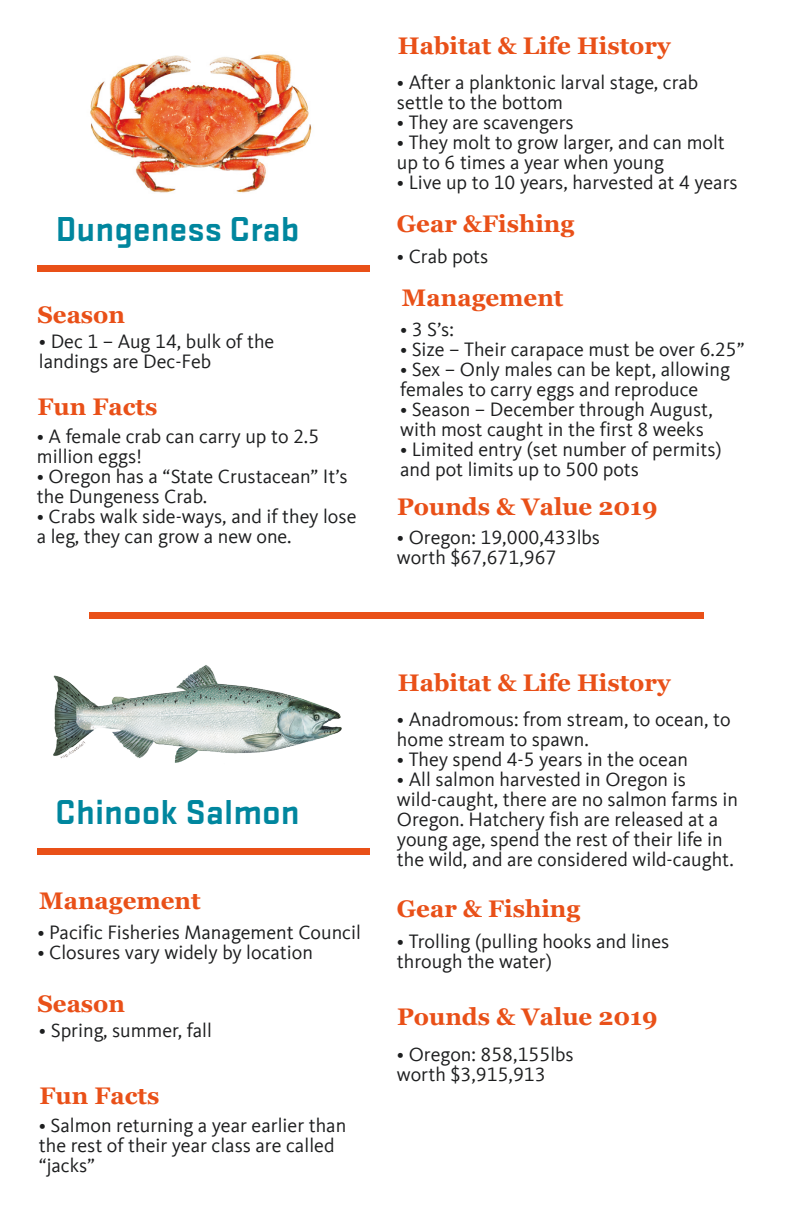
<style>
.page{position:relative;width:792px;height:1224px;background:#fff}
.page>*{position:absolute;margin:0;border:0;box-sizing:border-box;transform-origin:0 0}
.t1{font:700 36px "Stratum 2";color:#00869e}
.t2{font:700 24px "Georgia";color:#e95018}
.t3{font:20px/20px "Kievit Offc";color:#1d1e1f}
</style>
<div class="page">
<img style="left:90px;top:54px;width:222px;height:139px">
<div style="left:37px;top:265px;width:333px;height:7px;background:#e95018"></div>
<div style="left:90px;top:612px;width:614px;height:7px;background:#e95018"></div>
<div style="left:37px;top:848px;width:333px;height:7px;background:#e95018"></div>
<img style="left:53px;top:665px;width:289px;height:98px">
<h1 class="t1" style="left:56px;top:205px;width:245px">Dungeness Crab</h1>
<p class="t2" style="left:37px;top:299px;width:89px">Season</p>
<p class="t3" style="left:39px;top:332px;width:237px">• Dec 1 – Aug 14, bulk of the landings are Dec-Feb</p>
<p class="t2" style="left:37px;top:391px;width:121px">Fun Facts</p>
<p class="t3" style="left:37px;top:426px;width:284px">• A female crab can carry up to 2.5 million eggs!</p>
<p class="t3" style="left:37px;top:466px;width:312px">• Oregon has a “State Crustacean” It’s the Dungeness Crab.</p>
<p class="t3" style="left:37px;top:506px;width:321px">• Crabs walk side-ways, and if they lose a leg, they can grow a new one.</p>
<p class="t2" style="left:398px;top:31px;width:274px">Habitat &amp; Life History</p>
<p class="t3" style="left:397px;top:73px;width:303px">• After a planktonic larval stage, crab settle to the bottom</p>
<p class="t3" style="left:397px;top:113px;width:178px">• They are scavengers</p>
<p class="t3" style="left:397px;top:133px;width:329px">• They molt to grow larger, and can molt up to 6 times a year when young</p>
<p class="t3" style="left:397px;top:173px;width:342px">• Live up to 10 years, harvested at 4 years</p>
<p class="t2" style="left:397px;top:209px;width:179px">Gear &amp;Fishing</p>
<p class="t3" style="left:397px;top:247px;width:93px">• Crab pots</p>
<p class="t2" style="left:402px;top:282px;width:163px">Management</p>
<p class="t3" style="left:400px;top:319px;width:55px">• 3 S’s:</p>
<p class="t3" style="left:400px;top:339px;width:346px">• Size – Their carapace must be over 6.25”</p>
<p class="t3" style="left:400px;top:359px;width:332px">• Sex – Only males can be kept, allowing females to carry eggs and reproduce</p>
<p class="t3" style="left:400px;top:399px;width:314px">• Season – December through August, with most caught in the first 8 weeks</p>
<p class="t3" style="left:400px;top:439px;width:323px">• Limited entry (set number of permits) and pot limits up to 500 pots</p>
<p class="t2" style="left:397px;top:491px;width:262px">Pounds &amp; Value 2019</p>
<p class="t3" style="left:397px;top:527px;width:205px">• Oregon: 19,000,433lbs worth $67,671,967</p>
<h1 class="t1" style="left:55px;top:788px;width:246px">Chinook Salmon</h1>
<p class="t2" style="left:39px;top:885px;width:163px">Management</p>
<p class="t3" style="left:37px;top:922px;width:325px">• Pacific Fisheries Management Council</p>
<p class="t3" style="left:37px;top:942px;width:277px">• Closures vary widely by location</p>
<p class="t2" style="left:37px;top:988px;width:89px">Season</p>
<p class="t3" style="left:39px;top:1021px;width:175px">• Spring, summer, fall</p>
<p class="t2" style="left:39px;top:1080px;width:122px">Fun Facts</p>
<p class="t3" style="left:39px;top:1115px;width:309px">• Salmon returning a year earlier than the rest of their year class are called “jacks”</p>
<p class="t2" style="left:398px;top:668px;width:274px">Habitat &amp; Life History</p>
<p class="t3" style="left:397px;top:710px;width:335px">• Anadromous: from stream, to ocean, to home stream to spawn.</p>
<p class="t3" style="left:397px;top:750px;width:293px">• They spend 4-5 years in the ocean</p>
<p class="t3" style="left:397px;top:770px;width:343px">• All salmon harvested in Oregon is wild-caught, there are no salmon farms in Oregon. Hatchery fish are released at a young age, spend the rest of their life in the wild, and are considered wild-caught.</p>
<p class="t2" style="left:397px;top:894px;width:185px">Gear &amp; Fishing</p>
<p class="t3" style="left:397px;top:932px;width:274px">• Trolling (pulling hooks and lines through the water)</p>
<p class="t2" style="left:397px;top:1002px;width:262px">Pounds &amp; Value 2019</p>
<p class="t3" style="left:397px;top:1044px;width:178px">• Oregon: 858,155lbs worth $3,915,913</p>
</div>
